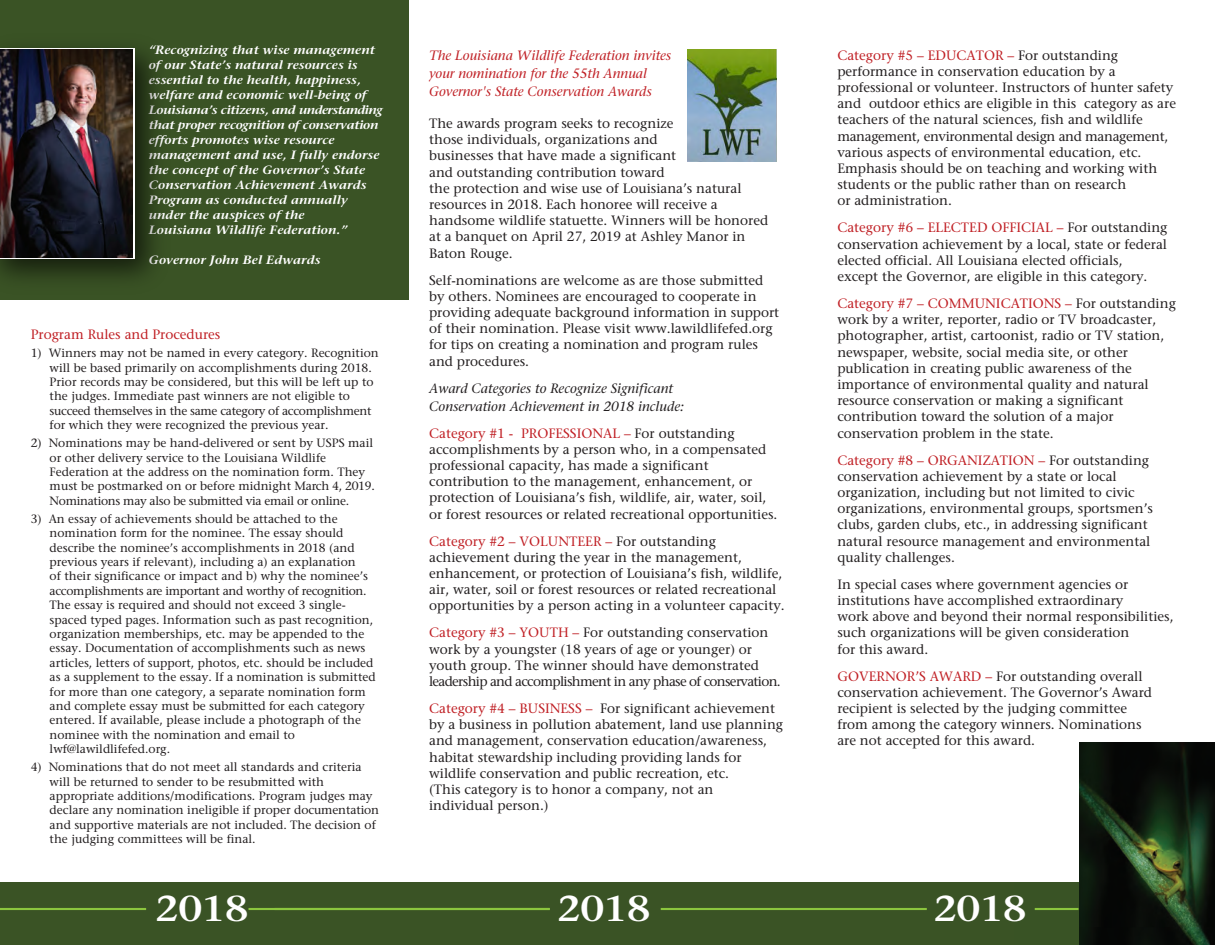
<style>
.page{position:relative;width:1215px;height:945px;background:#fff}
.page>*{position:absolute;margin:0;border:0;box-sizing:border-box;transform-origin:0 0}
.t1{font:600 36px "Stone Serif";color:#fff;scale:1.09 1}
.t2{font:13.5px/16.2px "Stone Serif";color:#231f20}
.t3{font:italic 13.5px/18px "Stone Serif";color:#c02025}
.t4{font:italic 13.5px/18px "Stone Serif";color:#231f20}
.t5{font:13.5px "Stone Serif";color:#c02025}
.t6{font:12px/14.4px "Stone Serif";color:#231f20}
.t7{font:italic 600 12px/15px "Stone Serif";color:#fff;scale:1.09 1}
.s1{color:#c02025}
</style>
<div class="page">
<img style="left:688px;top:50px;width:89px;height:112px">
<div style="left:0;top:883px;width:1215px;height:62px;background:#3a5325"></div>
<hr style="left:249px;top:908px;width:301px;height:2px;background:#8bc63e">
<hr style="left:0;top:908px;width:146px;height:2px;background:#8bc63e">
<hr style="left:661px;top:908px;width:266px;height:2px;background:#8bc63e">
<img style="left:1079px;top:743px;width:136px;height:202px">
<hr style="left:1035px;top:908px;width:44px;height:2px;background:#8bc63e">
<div style="left:0;top:0;width:408px;height:299px;background:#3a5325"></div>
<img style="left:0;top:48px;width:177px;height:252px">
<svg style="left:0;top:48px;width:134px;height:211px"></svg>
<img style="left:0;top:49px;width:133px;height:208px">
<p class="t7" style="left:149px;top:42px;width:216px">“Recognizing that wise management of our State’s natural resources is essential to the health, happiness, welfare and economic well-being of Louisiana’s citizens, and understanding that proper recognition of conservation efforts promotes wise resource management and use, I fully endorse the concept of the Governor’s State Conservation Achievement Awards Program as conducted annually under the auspices of the<br>Louisiana Wildlife Federation.”</p>
<p class="t7" style="left:149px;top:252px;width:159px">Governor John Bel Edwards</p>
<p class="t5" style="left:31px;top:326px;width:191px">Program Rules and Procedures</p>
<p class="t6" style="left:50px;top:346px;width:331px;text-indent:-19px">1) Winners may not be named in every category. Recognition will be based primarily on accomplishments during 2018.<br>Prior records may be considered, but this will be left up to the judges. Immediate past winners are not eligible to succeed themselves in the same category of accomplishment for which they were recognized the previous year.</p>
<p class="t6" style="left:50px;top:436px;width:327px;text-indent:-19px">2) Nominations may be hand-delivered or sent by USPS mail or other delivery service to the Louisiana Wildlife Federation at the address on the nomination form. They must be postmarked on or before midnight March 4, 2019.<br>Nominations may also be submitted via email or online.</p>
<p class="t6" style="left:50px;top:511px;width:328px;text-indent:-19px">3) An essay of achievements should be attached to the nomination form for the nominee. The essay should describe the nominee’s accomplishments in 2018 (and previous years if relevant), including a) an explanation<br>of their significance or impact and b) why the nominee’s accomplishments are important and worthy of recognition.<br>The essay is required and should not exceed 3 single&shy;spaced typed pages. Information such as past recognition, organization memberships, etc. may be appended to the essay. Documentation of accomplishments such as news articles, letters of support, photos, etc. should be included as a supplement to the essay. If a nomination is submitted for more than one category, a separate nomination form and complete essay must be submitted for each category entered. If available, please include a photograph of the nominee with the nomination and email to lwf@lawildlifefed.org.</p>
<p class="t6" style="left:50px;top:760px;width:331px;text-indent:-19px">4) Nominations that do not meet all standards and criteria will be returned to sender to be resubmitted with appropriate additions/modifications. Program judges may declare any nomination ineligible if proper documentation and supportive materials are not included. The decision of the judging committees will be final.</p>
<p class="t3" style="left:429px;top:46px;width:244px">The Louisiana Wildlife Federation invites your nomination for the 55th Annual<br>Governor's State Conservation Awards</p>
<p class="t2" style="left:429px;top:115px;width:341px">The awards program seeks to recognize<br>those individuals, organizations and<br>businesses that have made a significant<br>and outstanding contribution toward<br>the protection and wise use of Louisiana’s natural resources in 2018. Each honoree will receive a handsome wildlife statuette. Winners will be honored at a banquet on April 27, 2019 at Ashley Manor in Baton Rouge.</p>
<p class="t2" style="left:429px;top:272px;width:352px">Self-nominations are welcome as are those submitted by others. Nominees are encouraged to cooperate in providing adequate background information in support of their nomination. Please visit www.lawildlifefed.org for tips on creating a nomination and program rules and procedures.</p>
<p class="t4" style="left:429px;top:379px;width:256px">Award Categories to Recognize Significant<br>Conservation Achievement in 2018 include:</p>
<p class="t2" style="left:429px;top:425px;width:350px"><span class="s1">Category #1 - PROFESSIONAL –</span> For outstanding accomplishments by a person who, in a compensated professional capacity, has made a significant contribution to the management, enhancement, or protection of Louisiana’s fish, wildlife, air, water, soil, or forest resources or related recreational opportunities.</p>
<p class="t2" style="left:429px;top:533px;width:357px"><span class="s1">Category #2 – VOLUNTEER –</span> For outstanding achievement during the year in the management, enhancement, or protection of Louisiana’s fish, wildlife, air, water, soil or forest resources or related recreational opportunities by a person acting in a volunteer capacity.</p>
<p class="t2" style="left:429px;top:624px;width:353px"><span class="s1">Category #3 – YOUTH –</span> For outstanding conservation work by a youngster (18 years of age or younger) or youth group. The winner should have demonstrated leadership and accomplishment in any phase of conservation.</p>
<p class="t2" style="left:429px;top:700px;width:356px"><span class="s1">Category #4 – BUSINESS –</span> For significant achievement by a business in pollution abatement, land use planning and management, conservation education/awareness, habitat stewardship including providing lands for wildlife conservation and public recreation, etc.<br>(This category is to honor a company, not an<br>individual person.)</p>
<p class="t2" style="left:837px;top:47px;width:340px"><span class="s1">Category #5 – EDUCATOR –</span> For outstanding performance in conservation education by a professional or volunteer. Instructors of hunter safety and outdoor ethics are eligible in this category as are teachers of the natural sciences, fish and wildlife management, environmental design and management, various aspects of environmental education, etc.<br>Emphasis should be on teaching and working with students or the public rather than on research<br>or administration.</p>
<p class="t2" style="left:837px;top:219px;width:332px"><span class="s1">Category #6 – ELECTED OFFICIAL –</span> For outstanding conservation achievement by a local, state or federal elected official. All Louisiana elected officials,<br>except the Governor, are eligible in this category.</p>
<p class="t2" style="left:837px;top:295px;width:340px"><span class="s1">Category #7 – COMMUNICATIONS –</span> For outstanding work by a writer, reporter, radio or TV broadcaster, photographer, artist, cartoonist, radio or TV station, newspaper, website, social media site, or other publication in creating public awareness of the importance of environmental quality and natural resource conservation or making a significant contribution toward the solution of a major conservation problem in the state.</p>
<p class="t2" style="left:837px;top:452px;width:317px"><span class="s1">Category #8 – ORGANIZATION –</span> For outstanding conservation achievement by a state or local organization, including but not limited to civic organizations, environmental groups, sportsmen’s clubs, garden clubs, etc., in addressing significant natural resource management and environmental quality challenges.</p>
<p class="t2" style="left:837px;top:576px;width:338px">In special cases where government agencies or institutions have accomplished extraordinary<br>work above and beyond their normal responsibilities, such organizations will be given consideration<br>for this award.</p>
<p class="t2" style="left:837px;top:668px;width:316px"><span class="s1">GOVERNOR’S AWARD –</span> For outstanding overall conservation achievement. The Governor’s Award recipient is selected by the judging committee from among the category winners. Nominations are not accepted for this award.</p>
<h1 class="t1" style="left:156px;top:886px;width:87px">2018</h1>
<h1 class="t1" style="left:558px;top:886px;width:87px">2018</h1>
<h1 class="t1" style="left:934px;top:886px;width:87px">2018</h1>
</div>
